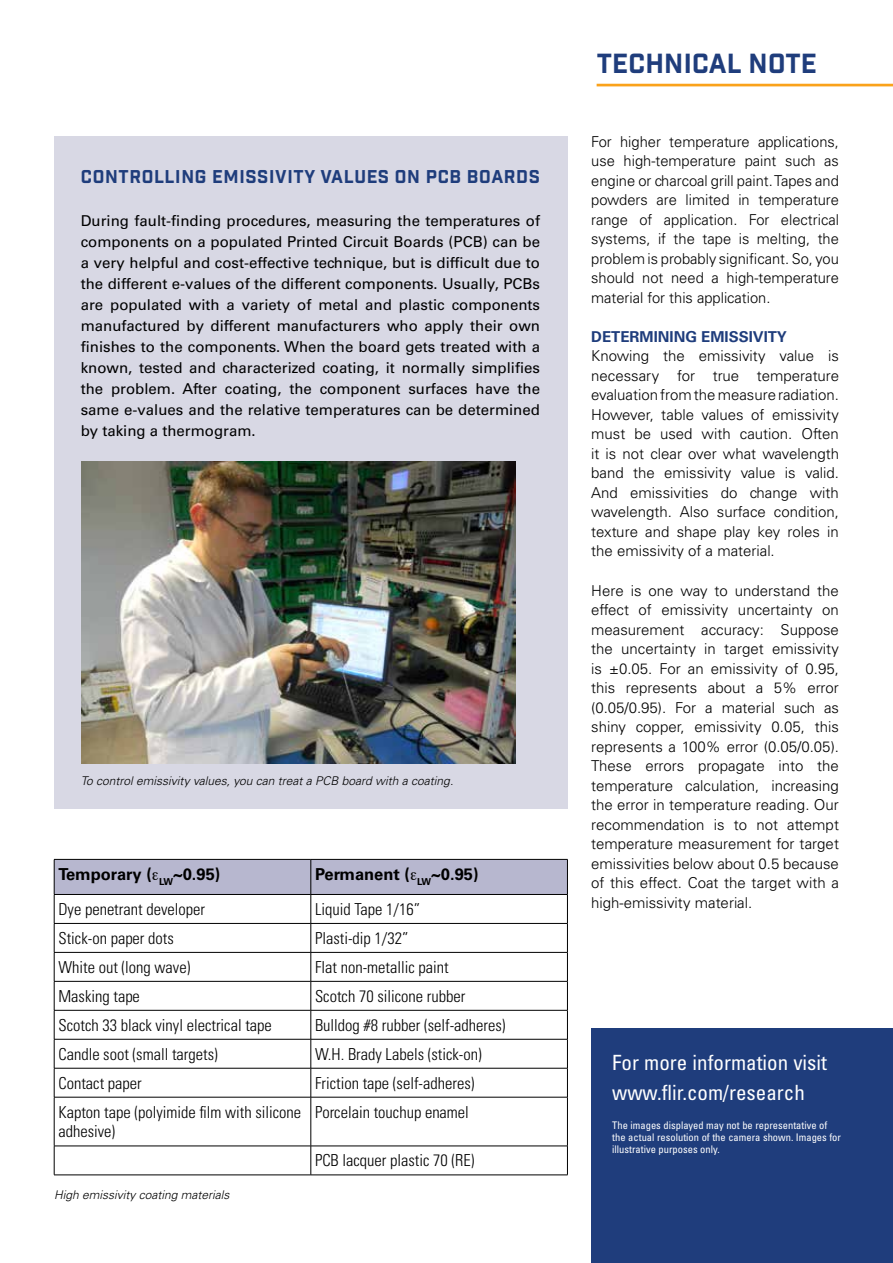
<style>
.page{position:relative;width:893px;height:1263px;background:#fff}
.page>*{position:absolute;margin:0;border:0;box-sizing:border-box;transform-origin:0 0}
.t1{font:700 26.85px "Industry";letter-spacing:.01em;color:#1f3d7c}
.t2{font:condensed 21px/30px "Univers LT Std";color:#fff}
.t3{font:700 18px "Industry";letter-spacing:.035em;color:#1f3d7c}
.t4{font:300 condensed 16.5px/19.8px "Univers LT Std";color:#000}
.t5{font:700 16.5px "Univers LT Std";color:#000}
.t6{font:300 15px/19.5px "Univers LT Std";color:#000;text-align:justify}
.t7{font:15px/21px "Univers LT Std";color:#000;text-align:justify}
.t8{font:700 15px "Univers LT Std";color:#1f3d7c}
.t9{font:italic 300 12px "Univers LT Std";color:#000}
.t10{font:condensed 10.5px/12px "Univers LT Std";color:#fff}
</style>
<div class="page">
<div style="left:54px;top:136px;width:514px;height:673px;background:#d8d8e4"></div>
<div style="left:591px;top:1029px;width:302px;height:234px;background:#1f3d7c"></div>
<hr style="left:597px;top:84px;width:296px;height:2px;background:#faa21b">
<hr style="left:54px;top:1097px;width:257px;height:1px;background:#000">
<hr style="left:54px;top:1097px;width:1px;height:49px;background:#000">
<hr style="left:311px;top:1097px;width:257px;height:1px;background:#000">
<hr style="left:311px;top:1097px;width:1px;height:49px;background:#000">
<hr style="left:567px;top:1097px;width:1px;height:49px;background:#000">
<hr style="left:54px;top:1146px;width:257px;height:1px;background:#000">
<svg style="left:54px;top:1146px;width:1px;height:28px"></svg>
<hr style="left:311px;top:1146px;width:257px;height:1px;background:#000">
<svg style="left:311px;top:1146px;width:1px;height:28px"></svg>
<svg style="left:567px;top:1146px;width:1px;height:28px"></svg>
<hr style="left:54px;top:1174px;width:257px;height:1px;background:#000">
<hr style="left:311px;top:1174px;width:257px;height:1px;background:#000">
<img style="left:81px;top:461px;width:434px;height:302px">
<svg style="left:54px;top:859px;width:514px;height:238px"></svg>
<p class="t3" style="left:81px;top:165px;width:461px">CONTROLLING EMISSIVITY VALUES ON PCB BOARDS</p>
<p class="t7" style="left:81px;top:210px;width:461px">During fault-finding procedures, measuring the temperatures of components on a populated Printed Circuit Boards (PCB) can be a very helpful and cost-effective technique, but is difficult due to the different e-values of the different components. Usually, PCBs are populated with a variety of metal and plastic components manufactured by different manufacturers who apply their own finishes to the components. When the board gets treated with a known, tested and characterized coating, it normally simplifies the problem. After coating, the component surfaces have the same e-values and the relative temperatures can be determined by taking a thermogram.</p>
<p class="t9" style="left:81px;top:773px;width:374px">To control emissivity values, you can treat a PCB board with a coating.</p>
<p class="t5" style="left:58px;top:864px;width:163px">Temporary ( <sub>LW</sub>~0.95)</p>
<p class="t5" style="left:315px;top:864px;width:165px">Permanent ( <sub>LW</sub>~0.95)</p>
<p class="t4" style="left:58px;top:899px;width:148px">Dye penetrant developer</p>
<p class="t4" style="left:315px;top:899px;width:107px">Liquid Tape 1/16”</p>
<p class="t4" style="left:58px;top:928px;width:117px">Stick-on paper dots</p>
<p class="t4" style="left:315px;top:928px;width:95px">Plasti-dip 1/32”</p>
<p class="t4" style="left:58px;top:957px;width:133px">White out (long wave)</p>
<p class="t4" style="left:315px;top:957px;width:135px">Flat non-metallic paint</p>
<p class="t4" style="left:58px;top:986px;width:83px">Masking tape</p>
<p class="t4" style="left:315px;top:986px;width:152px">Scotch 70 silicone rubber</p>
<p class="t4" style="left:58px;top:1015px;width:215px">Scotch 33 black vinyl electrical tape</p>
<p class="t4" style="left:315px;top:1015px;width:192px">Bulldog #8 rubber (self-adheres)</p>
<p class="t4" style="left:58px;top:1044px;width:161px">Candle soot (small targets)</p>
<p class="t4" style="left:315px;top:1044px;width:168px">W.H. Brady Labels (stick-on)</p>
<p class="t4" style="left:58px;top:1073px;width:85px">Contact paper</p>
<p class="t4" style="left:315px;top:1073px;width:161px">Friction tape (self-adheres)</p>
<p class="t4" style="left:58px;top:1102px;width:244px">Kapton tape (polyimide film with silicone adhesive)</p>
<p class="t4" style="left:315px;top:1102px;width:155px">Porcelain touchup enamel</p>
<p class="t4" style="left:315px;top:1151px;width:161px">PCB lacquer plastic 70 (RE)</p>
<p class="t9" style="left:54px;top:1188px;width:177px">High emissivity coating materials</p>
<h1 class="t1" style="left:597px;top:47px;width:222px">TECHNICAL NOTE</h1>
<p class="t6" style="left:591px;top:132px;width:249px">For higher temperature applications, use high-temperature paint such as engine or charcoal grill paint. Tapes and powders are limited in temperature range of application. For electrical systems, if the tape is melting, the problem is probably significant. So, you should not need a high-temperature material for this application.</p>
<p class="t8" style="left:591px;top:328px;width:197px">DETERMINING EMISSIVITY</p>
<p class="t6" style="left:591px;top:346px;width:249px">Knowing the emissivity value is necessary for true temperature evaluation from the measure radiation.<br>However, table values of emissivity must be used with caution. Often it is not clear over what wavelength band the emissivity value is valid.<br>And emissivities do change with wavelength. Also surface condition, texture and shape play key roles in the emissivity of a material.</p>
<p class="t6" style="left:591px;top:580px;width:249px">Here is one way to understand the effect of emissivity uncertainty on measurement accuracy: Suppose the uncertainty in target emissivity is ±0.05. For an emissivity of 0.95, this represents about a 5% error (0.05/0.95). For a material such as shiny copper, emissivity 0.05, this represents a 100% error (0.05/0.05).<br>These errors propagate into the temperature calculation, increasing the error in temperature reading. Our recommendation is to not attempt temperature measurement for target emissivities below about 0.5 because of this effect. Coat the target with a high-emissivity material.</p>
<h2 class="t2" style="left:612px;top:1047px;width:216px">For more information visit www.flir.com/research</h2>
<p class="t10" style="left:612px;top:1119px;width:230px">The images displayed may not be representative of the actual resolution of the camera shown. Images for illustrative purposes only.</p>
</div>
